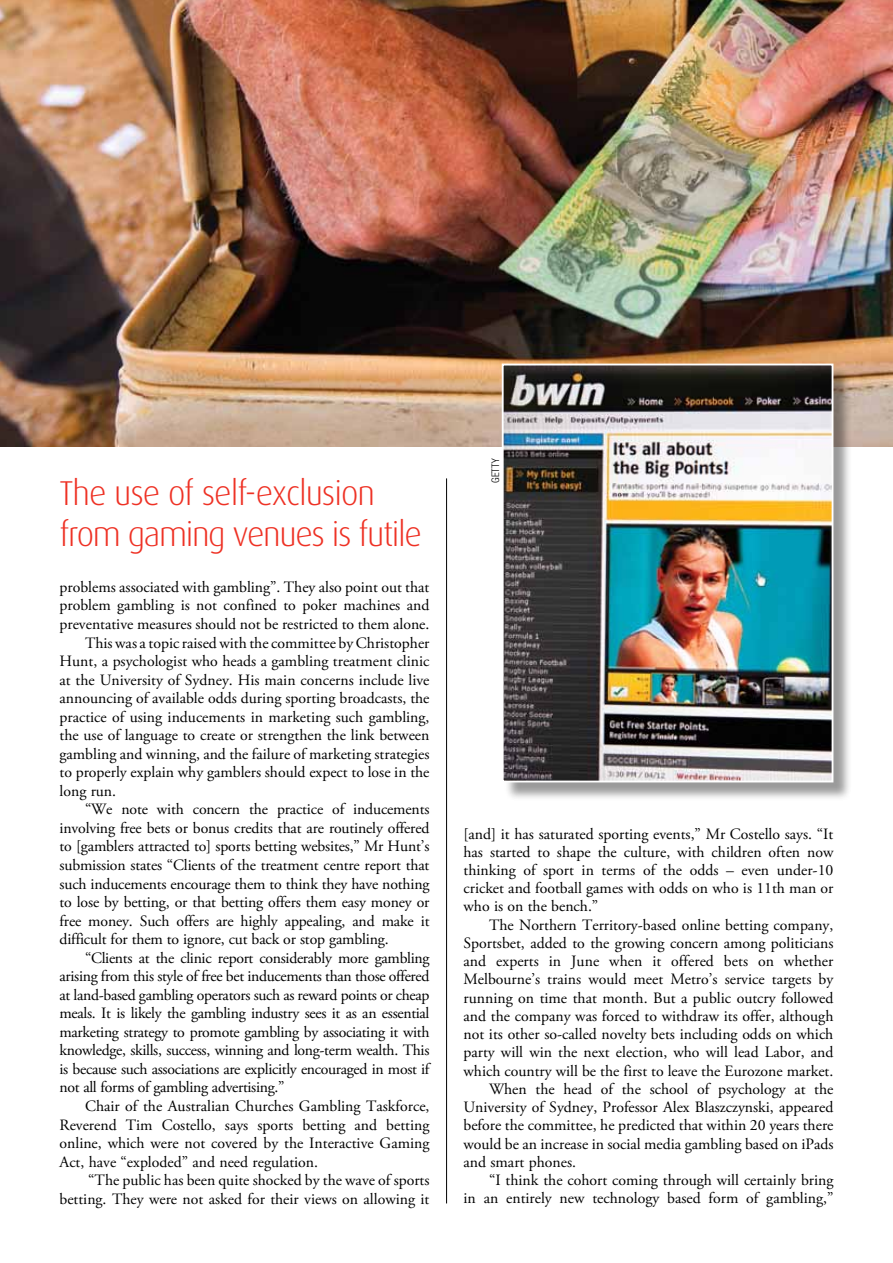
<style>
.page{position:relative;width:893px;height:1263px;background:#fff}
.page>*{position:absolute;margin:0;border:0;box-sizing:border-box;transform-origin:0 0}
.t1{font:300 34.5px/40.5px "Dax";letter-spacing:-.04em;color:#ee3124}
.t2{font:15.75px/18.3px "Adobe Garamond Pro";color:#000;text-align:justify}
.t3{font:15.75px "Adobe Garamond Pro";letter-spacing:-.02em;color:#000}
.t4{font:300 condensed 10.5px "Helvetica Neue";color:#000}
</style>
<div class="page">
<img style="left:0;top:0;width:893px;height:446px">
<hr style="left:446px;top:478px;width:1px;height:725px;background:#000">
<div style="left:504px;top:366px;width:348px;height:435px;background:#000;opacity:.4"></div>
<img style="left:505px;top:367px;width:325px;height:412px">
<div style="left:502px;top:364px;width:331px;height:418px;border:2px solid #fff"></div>
<h1 class="t1" style="left:60px;top:473px;width:364px">The use of self-exclusion from gaming venues is futile</h1>
<p class="t2" style="left:60px;top:578px;width:371px">problems associated with gambling”. They also point out that</p>
<p class="t2" style="left:60px;top:597px;width:371px">problem gambling is not confined to poker machines and</p>
<p class="t2" style="left:60px;top:615px;width:371px">preventative measures should not be restricted to them alone.</p>
<p class="t2" style="left:85px;top:634px;width:346px">This was a topic raised with the committee by Christopher</p>
<p class="t2" style="left:60px;top:652px;width:371px">Hunt, a psychologist who heads a gambling treatment clinic</p>
<p class="t2" style="left:60px;top:671px;width:371px">at the University of Sydney. His main concerns include live</p>
<p class="t2" style="left:60px;top:689px;width:371px">announcing of available odds during sporting broadcasts, the</p>
<p class="t2" style="left:60px;top:708px;width:371px">practice of using inducements in marketing such gambling,</p>
<p class="t2" style="left:60px;top:727px;width:371px">the use of language to create or strengthen the link between</p>
<p class="t2" style="left:60px;top:745px;width:371px">gambling and winning, and the failure of marketing strategies</p>
<p class="t2" style="left:60px;top:764px;width:371px">to properly explain why gamblers should expect to lose in the</p>
<p class="t2" style="left:60px;top:782px;width:58px">long run.</p>
<p class="t2" style="left:85px;top:801px;width:346px">“We note with concern the practice of inducements</p>
<p class="t2" style="left:60px;top:819px;width:371px">involving free bets or bonus credits that are routinely offered</p>
<p class="t2" style="left:60px;top:838px;width:371px">to [gamblers attracted to] sports betting websites,” Mr Hunt’s</p>
<p class="t2" style="left:60px;top:856px;width:371px">submission states “Clients of the treatment centre report that</p>
<p class="t2" style="left:60px;top:875px;width:371px">such inducements encourage them to think they have nothing</p>
<p class="t2" style="left:60px;top:893px;width:371px">to lose by betting, or that betting offers them easy money or</p>
<p class="t2" style="left:60px;top:912px;width:371px">free money. Such offers are highly appealing, and make it</p>
<p class="t2" style="left:60px;top:930px;width:331px">difficult for them to ignore, cut back or stop gambling.</p>
<p class="t3" style="left:85px;top:948px;width:346px">“Clients at the clinic report considerably more gambling</p>
<p class="t3" style="left:60px;top:967px;width:371px">arising from this style of free bet inducements than those offered</p>
<p class="t3" style="left:60px;top:985px;width:371px">at land-based gambling operators such as reward points or cheap</p>
<p class="t3" style="left:60px;top:1004px;width:371px">meals. It is likely the gambling industry sees it as an essential</p>
<p class="t3" style="left:60px;top:1022px;width:371px">marketing strategy to promote gambling by associating it with</p>
<p class="t3" style="left:60px;top:1041px;width:371px">knowledge, skills, success, winning and long-term wealth. This</p>
<p class="t3" style="left:60px;top:1059px;width:373px">is because such associations are explicitly encouraged in most if</p>
<p class="t3" style="left:60px;top:1078px;width:226px">not all forms of gambling advertising.”</p>
<p class="t2" style="left:85px;top:1097px;width:346px">Chair of the Australian Churches Gambling Taskforce,</p>
<p class="t2" style="left:60px;top:1116px;width:371px">Reverend Tim Costello, says sports betting and betting</p>
<p class="t2" style="left:60px;top:1134px;width:371px">online, which were not covered by the Interactive Gaming</p>
<p class="t2" style="left:60px;top:1153px;width:260px">Act, have “exploded” and need regulation.</p>
<p class="t2" style="left:88px;top:1171px;width:343px">“The public has been quite shocked by the wave of sports</p>
<p class="t2" style="left:60px;top:1190px;width:371px">betting. They were not asked for their views on allowing it</p>
<p class="t4" style="left:489px;top:483px;width:26px;rotate:-90deg">getty</p>
<p class="t2" style="left:463px;top:825px;width:371px">[and] it has saturated sporting events,” Mr Costello says. “It has started to shape the culture, with children often now thinking of sport in terms of the odds – even under-10 cricket and football games with odds on who is 11th man or who is on the bench.”</p>
<p class="t2" style="left:489px;top:916px;width:346px">The Northern Territory-based online betting company,</p>
<p class="t2" style="left:463px;top:934px;width:371px">Sportsbet, added to the growing concern among politicians</p>
<p class="t2" style="left:463px;top:953px;width:371px">and experts in June when it offered bets on whether</p>
<p class="t2" style="left:463px;top:971px;width:371px">Melbourne’s trains would meet Metro’s service targets by</p>
<p class="t2" style="left:463px;top:989px;width:371px">running on time that month. But a public outcry followed</p>
<p class="t2" style="left:463px;top:1007px;width:371px">and the company was forced to withdraw its offer, although</p>
<p class="t2" style="left:463px;top:1025px;width:371px">not its other so-called novelty bets including odds on which</p>
<p class="t2" style="left:463px;top:1044px;width:371px">party will win the next election, who will lead Labor, and</p>
<p class="t2" style="left:463px;top:1062px;width:371px">which country will be the first to leave the Eurozone market.</p>
<p class="t2" style="left:489px;top:1080px;width:346px">When the head of the school of psychology at the</p>
<p class="t2" style="left:463px;top:1098px;width:371px">University of Sydney, Professor Alex Blaszczynski, appeared</p>
<p class="t2" style="left:463px;top:1117px;width:371px">before the committee, he predicted that within 20 years there</p>
<p class="t2" style="left:463px;top:1135px;width:371px">would be an increase in social media gambling based on iPads</p>
<p class="t2" style="left:463px;top:1153px;width:114px">and smart phones.</p>
<p class="t2" style="left:489px;top:1171px;width:346px">“I think the cohort coming through will certainly bring</p>
<p class="t2" style="left:463px;top:1190px;width:371px">in an entirely new technology based form of gambling,”</p>
</div>
